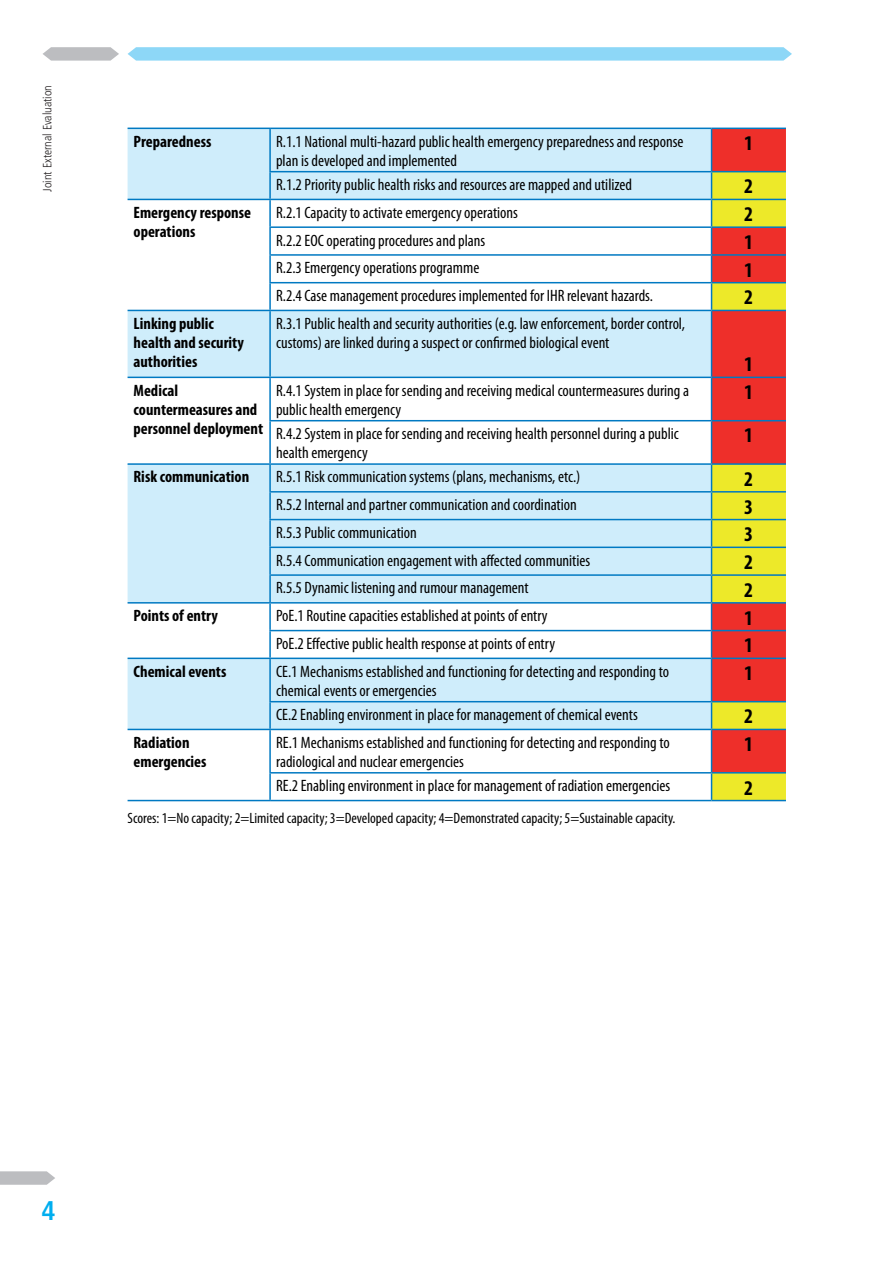
<style>
.page{position:relative;width:893px;height:1263px;background:#fff}
.page>*{position:absolute;margin:0;border:0;box-sizing:border-box;transform-origin:0 0}
.t1{font:700 condensed 27px "Frutiger LT Std";color:#00aeef}
.t2{font:700 condensed 21px "Myriad Pro";color:#000}
.t3{font:condensed 16.5px/19px "Myriad Pro";color:#000}
.t4{font:700 condensed 16.5px/18.9px "Myriad Pro";color:#000}
.t5{font:condensed 15px "Myriad Pro";color:#000}
.t6{font:300 condensed 12px "Frutiger LT Std";color:#231f20}
</style>
<div class="page">
<svg style="left:128px;top:47px;width:664px;height:14px"></svg>
<svg style="left:43px;top:47px;width:76px;height:14px"></svg>
<svg style="left:0;top:1171px;width:55px;height:14px"></svg>
<svg style="left:128px;top:129px;width:583px;height:600px;fill:#cfedfb"></svg>
<div style="left:712px;top:129px;width:74px;height:42px;background:#ee2f2a"></div>
<svg style="left:712px;top:172px;width:74px;height:628px;fill:#ee2f2a"></svg>
<hr style="left:128px;top:128px;width:142px;height:1px;background:#0079c2">
<hr style="left:270px;top:128px;width:441px;height:1px;background:#0079c2">
<hr style="left:269px;top:129px;width:2px;height:42px;background:#0079c2">
<hr style="left:711px;top:128px;width:75px;height:1px;background:#0079c2">
<hr style="left:711px;top:129px;width:1px;height:42px;background:#0079c2">
<hr style="left:269px;top:171px;width:442px;height:1px;background:#0079c2">
<hr style="left:269px;top:172px;width:2px;height:27px;background:#0079c2">
<hr style="left:711px;top:171px;width:75px;height:1px;background:#0079c2">
<hr style="left:128px;top:199px;width:142px;height:1px;background:#0079c2">
<hr style="left:270px;top:199px;width:441px;height:1px;background:#0079c2">
<hr style="left:269px;top:200px;width:2px;height:26px;background:#0079c2">
<hr style="left:711px;top:199px;width:75px;height:1px;background:#0079c2">
<hr style="left:269px;top:226px;width:442px;height:2px;background:#0079c2">
<hr style="left:269px;top:228px;width:2px;height:26px;background:#0079c2">
<hr style="left:711px;top:226px;width:75px;height:2px;background:#0079c2">
<hr style="left:269px;top:254px;width:442px;height:2px;background:#0079c2">
<hr style="left:269px;top:256px;width:2px;height:26px;background:#0079c2">
<hr style="left:711px;top:254px;width:75px;height:2px;background:#0079c2">
<hr style="left:269px;top:282px;width:442px;height:1px;background:#0079c2">
<hr style="left:269px;top:283px;width:2px;height:27px;background:#0079c2">
<hr style="left:711px;top:282px;width:75px;height:1px;background:#0079c2">
<svg style="left:711px;top:172px;width:1px;height:138px"></svg>
<hr style="left:128px;top:310px;width:142px;height:1px;background:#0079c2">
<hr style="left:270px;top:310px;width:441px;height:1px;background:#0079c2">
<hr style="left:269px;top:311px;width:2px;height:66px;background:#0079c2">
<hr style="left:711px;top:310px;width:75px;height:1px;background:#0079c2">
<hr style="left:711px;top:311px;width:1px;height:66px;background:#0079c2">
<hr style="left:128px;top:377px;width:142px;height:1px;background:#0079c2">
<hr style="left:270px;top:377px;width:441px;height:1px;background:#0079c2">
<hr style="left:269px;top:378px;width:2px;height:42px;background:#0079c2">
<hr style="left:711px;top:377px;width:75px;height:1px;background:#0079c2">
<hr style="left:711px;top:378px;width:1px;height:42px;background:#0079c2">
<hr style="left:269px;top:420px;width:442px;height:1px;background:#0079c2">
<hr style="left:269px;top:421px;width:2px;height:42px;background:#0079c2">
<hr style="left:711px;top:420px;width:75px;height:1px;background:#0079c2">
<hr style="left:711px;top:421px;width:1px;height:42px;background:#0079c2">
<hr style="left:128px;top:463px;width:142px;height:2px;background:#0079c2">
<hr style="left:270px;top:463px;width:441px;height:2px;background:#0079c2">
<hr style="left:269px;top:465px;width:2px;height:26px;background:#0079c2">
<hr style="left:711px;top:463px;width:75px;height:2px;background:#0079c2">
<hr style="left:269px;top:491px;width:442px;height:2px;background:#0079c2">
<hr style="left:269px;top:493px;width:2px;height:26px;background:#0079c2">
<hr style="left:711px;top:491px;width:75px;height:2px;background:#0079c2">
<hr style="left:269px;top:519px;width:442px;height:1px;background:#0079c2">
<hr style="left:269px;top:520px;width:2px;height:27px;background:#0079c2">
<hr style="left:711px;top:519px;width:75px;height:1px;background:#0079c2">
<hr style="left:269px;top:547px;width:442px;height:1px;background:#0079c2">
<hr style="left:269px;top:548px;width:2px;height:26px;background:#0079c2">
<hr style="left:711px;top:547px;width:75px;height:1px;background:#0079c2">
<hr style="left:269px;top:574px;width:442px;height:2px;background:#0079c2">
<hr style="left:269px;top:576px;width:2px;height:26px;background:#0079c2">
<hr style="left:711px;top:574px;width:75px;height:2px;background:#0079c2">
<hr style="left:128px;top:602px;width:142px;height:2px;background:#0079c2">
<hr style="left:270px;top:602px;width:441px;height:2px;background:#0079c2">
<hr style="left:269px;top:604px;width:2px;height:26px;background:#0079c2">
<hr style="left:711px;top:602px;width:75px;height:2px;background:#0079c2">
<hr style="left:269px;top:630px;width:442px;height:1px;background:#0079c2">
<hr style="left:269px;top:631px;width:2px;height:27px;background:#0079c2">
<hr style="left:711px;top:630px;width:75px;height:1px;background:#0079c2">
<svg style="left:711px;top:465px;width:1px;height:193px"></svg>
<hr style="left:128px;top:658px;width:142px;height:1px;background:#0079c2">
<hr style="left:270px;top:658px;width:441px;height:1px;background:#0079c2">
<hr style="left:269px;top:659px;width:2px;height:42px;background:#0079c2">
<hr style="left:711px;top:658px;width:75px;height:1px;background:#0079c2">
<hr style="left:711px;top:659px;width:1px;height:42px;background:#0079c2">
<hr style="left:269px;top:701px;width:442px;height:1px;background:#0079c2">
<hr style="left:269px;top:702px;width:2px;height:27px;background:#0079c2">
<hr style="left:711px;top:701px;width:75px;height:1px;background:#0079c2">
<svg style="left:711px;top:702px;width:1px;height:27px"></svg>
<hr style="left:128px;top:729px;width:142px;height:1px;background:#0079c2">
<hr style="left:270px;top:729px;width:441px;height:1px;background:#0079c2">
<hr style="left:269px;top:730px;width:2px;height:42px;background:#0079c2">
<hr style="left:711px;top:729px;width:75px;height:1px;background:#0079c2">
<hr style="left:711px;top:730px;width:1px;height:42px;background:#0079c2">
<hr style="left:269px;top:772px;width:442px;height:1px;background:#0079c2">
<hr style="left:269px;top:773px;width:2px;height:27px;background:#0079c2">
<hr style="left:711px;top:772px;width:75px;height:1px;background:#0079c2">
<svg style="left:711px;top:773px;width:1px;height:27px"></svg>
<hr style="left:128px;top:800px;width:142px;height:1px;background:#0079c2">
<hr style="left:270px;top:800px;width:441px;height:1px;background:#0079c2">
<hr style="left:711px;top:800px;width:75px;height:1px;background:#0079c2">
<p class="t6" style="left:41px;top:192px;width:108px;rotate:-90deg">Joint External Evaluation</p>
<p class="t4" style="left:134px;top:132px;width:79px">Preparedness</p>
<p class="t3" style="left:276px;top:132px;width:409px">R.1.1 National multi-hazard public health emergency preparedness and response plan is developed and implemented</p>
<p class="t2" style="left:744px;top:131px;width:10px">1</p>
<p class="t3" style="left:276px;top:175px;width:357px">R.1.2 Priority public health risks and resources are mapped and utilized</p>
<p class="t2" style="left:744px;top:175px;width:10px">2</p>
<p class="t4" style="left:134px;top:203px;width:119px">Emergency response operations</p>
<p class="t3" style="left:276px;top:203px;width:243px">R.2.1 Capacity to activate emergency operations</p>
<p class="t2" style="left:744px;top:203px;width:10px">2</p>
<p class="t3" style="left:276px;top:231px;width:211px">R.2.2 EOC operating procedures and plans</p>
<p class="t2" style="left:744px;top:230px;width:10px">1</p>
<p class="t3" style="left:276px;top:259px;width:205px">R.2.3 Emergency operations programme</p>
<p class="t2" style="left:744px;top:258px;width:10px">1</p>
<p class="t3" style="left:276px;top:286px;width:378px">R.2.4 Case management procedures implemented for IHR relevant hazards.</p>
<p class="t2" style="left:744px;top:286px;width:10px">2</p>
<p class="t4" style="left:134px;top:314px;width:112px">Linking public health and security authorities</p>
<p class="t3" style="left:276px;top:314px;width:411px">R.3.1 Public health and security authorities (e.g. law enforcement, border control, customs) are linked during a suspect or confirmed biological event</p>
<p class="t2" style="left:744px;top:353px;width:10px">1</p>
<p class="t4" style="left:134px;top:381px;width:131px">Medical countermeasures and personnel deployment</p>
<p class="t3" style="left:276px;top:381px;width:415px">R.4.1 System in place for sending and receiving medical countermeasures during a public health emergency</p>
<p class="t2" style="left:744px;top:380px;width:10px">1</p>
<p class="t3" style="left:276px;top:424px;width:404px">R.4.2 System in place for sending and receiving health personnel during a public health emergency</p>
<p class="t2" style="left:744px;top:424px;width:10px">1</p>
<p class="t4" style="left:134px;top:468px;width:117px">Risk communication</p>
<p class="t3" style="left:276px;top:468px;width:306px">R.5.1 Risk communication systems (plans, mechanisms, etc.)</p>
<p class="t2" style="left:744px;top:467px;width:10px">2</p>
<p class="t3" style="left:276px;top:495px;width:302px">R.5.2 Internal and partner communication and coordination</p>
<p class="t2" style="left:744px;top:495px;width:10px">3</p>
<p class="t3" style="left:276px;top:523px;width:142px">R.5.3 Public communication</p>
<p class="t2" style="left:744px;top:523px;width:10px">3</p>
<p class="t3" style="left:276px;top:551px;width:316px">R.5.4 Communication engagement with affected communities</p>
<p class="t2" style="left:744px;top:550px;width:10px">2</p>
<p class="t3" style="left:276px;top:579px;width:254px">R.5.5 Dynamic listening and rumour management</p>
<p class="t2" style="left:744px;top:578px;width:10px">2</p>
<p class="t4" style="left:134px;top:606px;width:86px">Points of entry</p>
<p class="t3" style="left:276px;top:606px;width:273px">PoE.1 Routine capacities established at points of entry</p>
<p class="t2" style="left:744px;top:606px;width:10px">1</p>
<p class="t3" style="left:276px;top:634px;width:280px">PoE.2 Effective public health response at points of entry</p>
<p class="t2" style="left:744px;top:634px;width:10px">1</p>
<p class="t4" style="left:134px;top:662px;width:94px">Chemical events</p>
<p class="t3" style="left:276px;top:662px;width:395px">CE.1 Mechanisms established and functioning for detecting and responding to chemical events or emergencies</p>
<p class="t2" style="left:744px;top:661px;width:10px">1</p>
<p class="t3" style="left:276px;top:705px;width:363px">CE.2 Enabling environment in place for management of chemical events</p>
<p class="t2" style="left:744px;top:705px;width:10px">2</p>
<p class="t4" style="left:134px;top:733px;width:74px">Radiation emergencies</p>
<p class="t3" style="left:276px;top:733px;width:395px">RE.1 Mechanisms established and functioning for detecting and responding to radiological and nuclear emergencies</p>
<p class="t2" style="left:744px;top:733px;width:10px">1</p>
<p class="t3" style="left:276px;top:776px;width:396px">RE.2 Enabling environment in place for management of radiation emergencies</p>
<p class="t2" style="left:744px;top:776px;width:10px">2</p>
<p class="t5" style="left:128px;top:810px;width:549px">Scores: 1=No capacity; 2=Limited capacity; 3=Developed capacity; 4=Demonstrated capacity; 5=Sustainable capacity.</p>
<h1 class="t1" style="left:42px;top:1194px;width:16px">4</h1>
</div>
